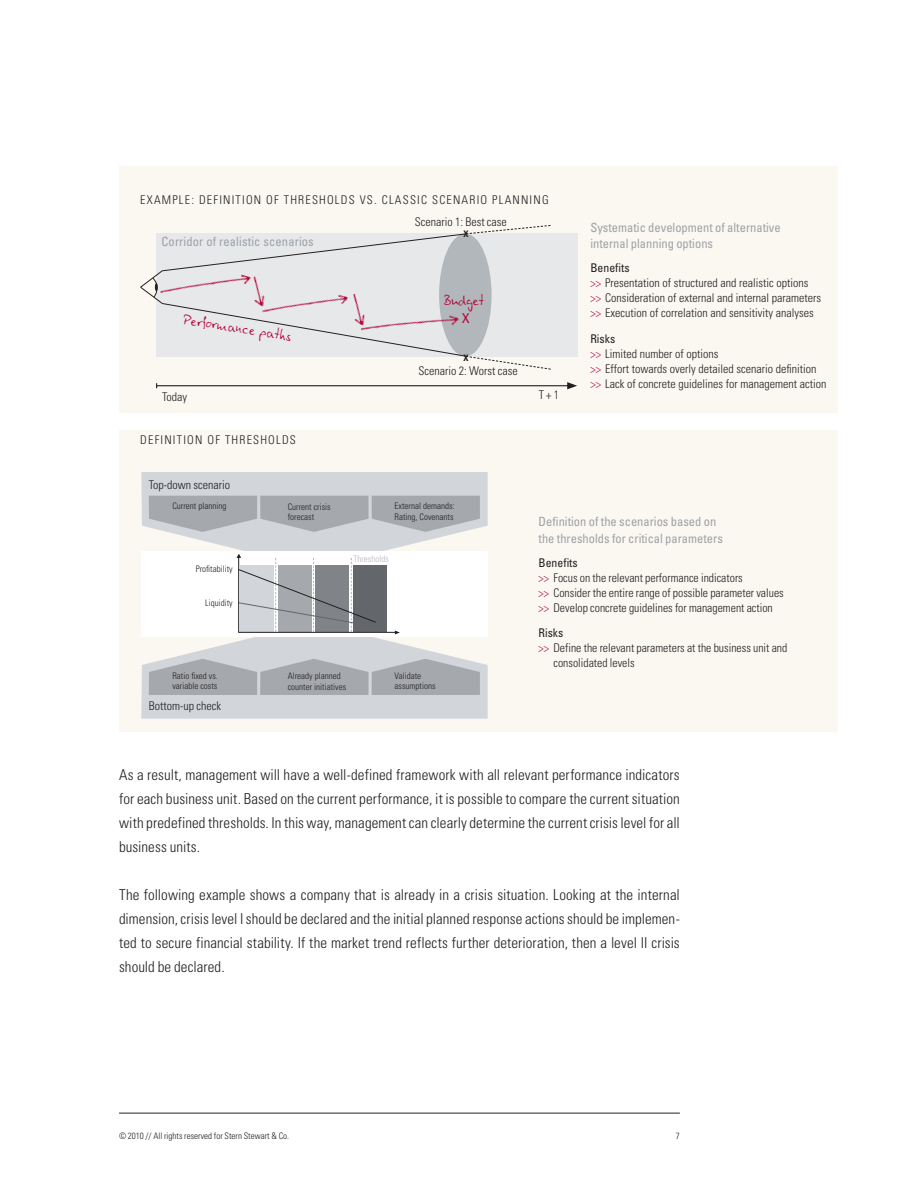
<style>
.page{position:relative;width:918px;height:1188px;background:#fff}
.page>*{position:absolute;margin:0;border:0;box-sizing:border-box;transform-origin:0 0}
.t1{font:16.5px "Linotype Ego";color:#b30437}
.t2{font:300 condensed 15px/24px "Univers LT";letter-spacing:.005em;color:#231f20;text-align:justify}
.t3{font:condensed 13.5px "Univers LT";color:#b30437}
.t4{font:condensed 12.75px/16.5px "Univers LT";color:#9da2a7}
.t5{font:300 condensed 12px/15px "Univers LT";color:#231f20}
.t6{font:300 condensed 12px "Univers LT";letter-spacing:.1em;color:#231f20}
.t7{font:condensed 12px "Univers LT";color:#231f20}
.t8{font:300 condensed 9px/10.5px "Univers LT";color:#231f20}
.t9{font:300 condensed 9px "Univers LT";color:#b2b7bb}
.t10{font:700 condensed 9px "Univers LT";color:#231f20}
.s1{font-weight:400}
.s2{color:#b30437}
</style>
<div class="page">
<hr style="left:119px;top:1113px;width:561px;height:1px;background:#231f20">
<div style="left:119px;top:431px;width:719px;height:301px;background:#fbf8f2"></div>
<svg style="left:141px;top:472px;width:347px;height:247px"></svg>
<div style="left:119px;top:166px;width:719px;height:246px;background:#fbf8f2"></div>
<hr style="left:157px;top:385px;width:413px;height:1px;background:#231f20">
<svg style="left:567px;top:382px;width:10px;height:7px"></svg>
<div style="left:156px;top:233px;width:421px;height:123px;background:#e6e8ea"></div>
<svg style="left:140px;top:225px;width:411px;height:145px"></svg>
<p class="t5" style="left:140px;top:192px;width:23px">Examp</p>
<p class="t5" style="left:179px;top:192px;width:113px">le: Definition of thresh</p>
<p class="t5" style="left:327px;top:192px;width:76px">olds vs. classic</p>
<p class="t6" style="left:432px;top:193px;width:117px">scenario planning</p>
<p class="t4" style="left:162px;top:233px;width:154px">Corridor of realistic scenarios</p>
<h1 class="t1" style="left:185px;top:309px;width:111px;rotate:9deg">Performance paths</h1>
<p class="t5" style="left:162px;top:389px;width:27px">Today</p>
<p class="t5" style="left:140px;top:432px;width:93px">Definition of thresh</p>
<p class="t5" style="left:268px;top:432px;width:21px">olds</p>
<p class="t5" style="left:149px;top:477px;width:83px">Top-down scenario</p>
<p class="t5" style="left:415px;top:215px;width:94px">Scenario 1: Best case</p>
<p class="t10" style="left:463px;top:229px;width:7px">X</p>
<h1 class="t1" style="left:444px;top:290px;width:42px">Budget</h1>
<p class="t3" style="left:462px;top:309px;width:9px">X</p>
<p class="t10" style="left:463px;top:352px;width:7px">X</p>
<p class="t5" style="left:419px;top:363px;width:101px">Scenario 2: Worst case</p>
<p class="t5" style="left:539px;top:387px;width:22px">T + 1</p>
<p class="t4" style="left:590px;top:219px;width:192px">Systematic development of alternative internal planning options</p>
<p class="t5" style="left:590px;top:260px;width:232px"><span class="s1">Benefits<br></span><span class="s2">&gt;&gt;</span> Presentation of structured and realistic options <span class="s2">&gt;&gt;</span> Consideration of external and internal parameters <span class="s2">&gt;&gt;</span> Execution of correlation and sensitivity analyses</p>
<p class="t5" style="left:590px;top:331px;width:238px"><span class="s1">Risks<br></span><span class="s2">&gt;&gt;</span> Limited number of options<br><span class="s2">&gt;&gt;</span> Effort towards overly detailed scenario definition <span class="s2">&gt;&gt;</span> Lack of concrete guidelines for management action</p>
<p class="t8" style="left:172px;top:501px;width:55px">Current planning</p>
<p class="t8" style="left:196px;top:564px;width:38px">Profitability</p>
<p class="t8" style="left:205px;top:597px;width:29px">Liquidity</p>
<p class="t8" style="left:172px;top:670px;width:47px">Ratio fixed vs. variable costs</p>
<p class="t5" style="left:149px;top:698px;width:74px">Bottom-up check</p>
<p class="t8" style="left:288px;top:501px;width:44px">Current crisis forecast</p>
<p class="t8" style="left:395px;top:501px;width:61px">External demands:<br>Rating, Covenants</p>
<p class="t9" style="left:353px;top:553px;width:37px">Thresholds</p>
<p class="t8" style="left:288px;top:671px;width:60px">Already planned counter initiatives</p>
<p class="t8" style="left:395px;top:671px;width:42px">Validate assumptions</p>
<p class="t4" style="left:539px;top:513px;width:186px">Definition of the scenarios based on the thresholds for critical parameters</p>
<p class="t5" style="left:539px;top:555px;width:247px"><span class="s1">Benefits<br></span><span class="s2">&gt;&gt;</span> Focus on the relevant performance indicators<br><span class="s2">&gt;&gt;</span> Consider the entire range of possible parameter values <span class="s2">&gt;&gt;</span> Develop concrete guidelines for management action</p>
<p class="t7" style="left:539px;top:625px;width:26px">Risks</p>
<p class="t5" style="left:539px;top:641px;width:250px"><span class="s2">&gt;&gt;</span> Define the relevant parameters at the business unit and</p>
<p class="t5" style="left:553px;top:656px;width:83px">consolidated levels</p>
<p class="t2" style="left:119px;top:763px;width:562px">As a result, management will have a well-defined framework with all relevant performance indicators for each business unit. Based on the current performance, it is possible to compare the current situation with predefined thresholds. In this way, management can clearly determine the current crisis level for all business units.</p>
<p class="t2" style="left:119px;top:883px;width:562px">The following example shows a company that is already in a crisis situation. Looking at the internal dimension, crisis level I should be declared and the initial planned response actions should be implemen&shy;ted to secure financial stability. If the market trend reflects further deterioration, then a level II crisis should be declared.</p>
<p class="t8" style="left:119px;top:1131px;width:172px">© 2010 // All rights reserved for Stern Stewart &amp; Co.</p>
<p class="t8" style="left:676px;top:1131px;width:5px">7</p>
</div>
